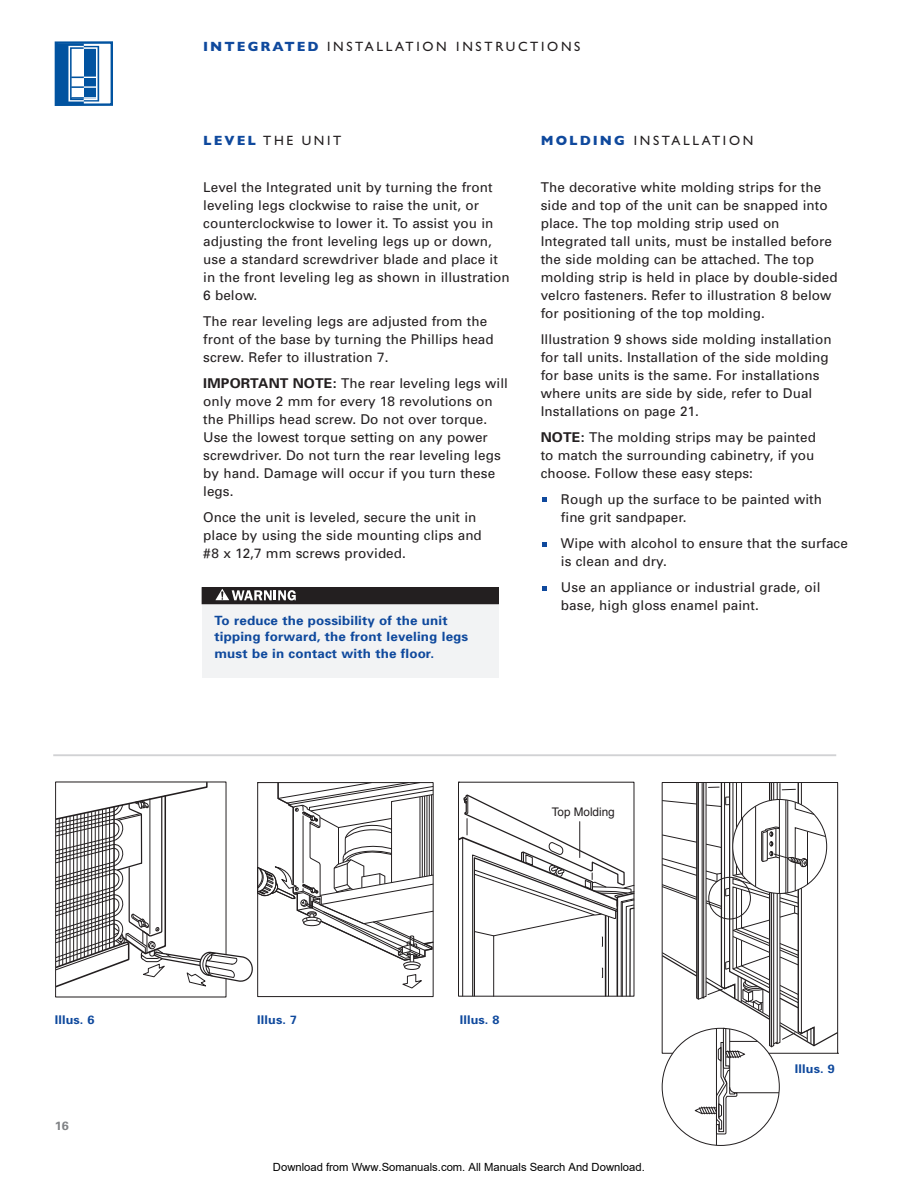
<style>
.page{position:relative;width:918px;height:1188px;background:#fff}
.page>*{position:absolute;margin:0;border:0;box-sizing:border-box;transform-origin:0 0}
.t1{font:13.5px/18px "Univers";letter-spacing:.005em;color:#231f20}
.t2{font:13.5px "Gill Sans";letter-spacing:.2em;color:#231f20}
.t3{font:700 12.75px/16.5px "Univers";letter-spacing:.01em;color:#0f499d;scale:1.05 1}
.t4{font:700 12px "Univers";letter-spacing:.01em;color:#0f499d;scale:1.05 1}
.t5{font:700 12px "Univers";color:#808285;scale:1.05 1}
.t6{font:11.85px "Helvetica";color:#231f20}
.t7{font:11.25px "Arial";color:#000}
.s1{font-weight:700;color:#0f499d}
.s2{font-weight:700}
</style>
<div class="page">
<div style="left:55px;top:41px;width:58px;height:65px;border:2px solid #0153a0"></div>
<div style="left:83px;top:46px;width:16px;height:56px;border:2px solid #0153a0"></div>
<svg style="left:56px;top:43px;width:41px;height:61px"></svg>
<div style="left:70px;top:47px;width:15px;height:53px;border:2px solid #0153a0"></div>
<div style="left:83px;top:47px;width:15px;height:53px;border:2px solid #fff"></div>
<svg style="left:542px;top:586px;width:5px;height:4px"></svg>
<svg style="left:542px;top:542px;width:5px;height:4px"></svg>
<svg style="left:542px;top:498px;width:5px;height:4px"></svg>
<div style="left:202px;top:587px;width:297px;height:91px;background:#f2f3f4"></div>
<div style="left:202px;top:588px;width:296px;height:16px;background:#231f20"></div>
<svg style="left:215px;top:589px;width:81px;height:11px"></svg>
<div style="left:202px;top:587px;width:297px;height:17px;border:1px solid #231f20"></div>
<hr style="left:716px;top:1028px;width:1px;height:117px;background:#231f20">
<svg style="left:661px;top:782px;width:178px;height:353px"></svg>
<hr style="left:53px;top:754px;width:783px;height:2px;background:#d1d2d4">
<svg style="left:55px;top:781px;width:379px;height:217px"></svg>
<svg style="left:458px;top:794px;width:177px;height:203px"></svg>
<p class="t2" style="left:203px;top:41px;width:379px"><span class="s1">INTEGRATED</span> INSTALLATION INSTRUCTIONS</p>
<p class="t2" style="left:203px;top:136px;width:140px"><span class="s1">LEVEL</span> THE UNIT</p>
<p class="t1" style="left:203px;top:179px;width:308px">Level the Integrated unit by turning the front leveling legs clockwise to raise the unit, or counterclockwise to lower it. To assist you in adjusting the front leveling legs up or down, use a standard screwdriver blade and place it in the front leveling leg as shown in illustration 6 below.</p>
<p class="t1" style="left:203px;top:313px;width:292px">The rear leveling legs are adjusted from the front of the base by turning the Phillips head screw. Refer to illustration 7.</p>
<p class="t1" style="left:203px;top:376px;width:306px"><span class="s2">IMPORTANT NOTE:</span> The rear leveling legs will only move 2 mm for every 18 revolutions on the Phillips head screw. Do not over torque.<br>Use the lowest torque setting on any power screwdriver. Do not turn the rear leveling legs by hand. Damage will occur if you turn these legs.</p>
<p class="t1" style="left:203px;top:510px;width:280px">Once the unit is leveled, secure the unit in place by using the side mounting clips and #8 x 12,7 mm screws provided.</p>
<p class="t3" style="left:214px;top:613px;width:243px">To reduce the possibility of the unit tipping forward, the front leveling legs must be in contact with the floor.</p>
<p class="t2" style="left:541px;top:136px;width:214px"><span class="s1">MOLDING</span> INSTALLATION</p>
<p class="t1" style="left:541px;top:179px;width:298px">The decorative white molding strips for the side and top of the unit can be snapped into place. The top molding strip used on Integrated tall units, must be installed before the side molding can be attached. The top molding strip is held in place by double-sided velcro fasteners. Refer to illustration 8 below for positioning of the top molding.</p>
<p class="t1" style="left:541px;top:331px;width:292px">Illustration 9 shows side molding installation for tall units. Installation of the side molding for base units is the same. For installations where units are side by side, refer to Dual Installations on page 21.</p>
<p class="t1" style="left:541px;top:430px;width:277px;text-align:justify"><span class="s2">NOTE:</span> The molding strips may be painted to match the surrounding cabinetry, if you choose. Follow these easy steps:</p>
<p class="t1" style="left:561px;top:492px;width:263px">Rough up the surface to be painted with fine grit sandpaper.</p>
<p class="t1" style="left:561px;top:536px;width:289px">Wipe with alcohol to ensure that the surface is clean and dry.</p>
<p class="t1" style="left:561px;top:580px;width:261px">Use an appliance or industrial grade, oil base, high gloss enamel paint.</p>
<p class="t6" style="left:552px;top:808px;width:64px">Top Molding</p>
<p class="t4" style="left:55px;top:1015px;width:39px">Illus. 6</p>
<p class="t4" style="left:257px;top:1015px;width:39px">Illus. 7</p>
<p class="t4" style="left:460px;top:1015px;width:39px">Illus. 8</p>
<p class="t5" style="left:55px;top:1121px;width:15px">16</p>
<p class="t4" style="left:795px;top:1064px;width:39px">Illus. 9</p>
<p class="t7" style="left:273px;top:1160px;width:373px">Download from Www.Somanuals.com. All Manuals Search And Download.</p>
</div>
